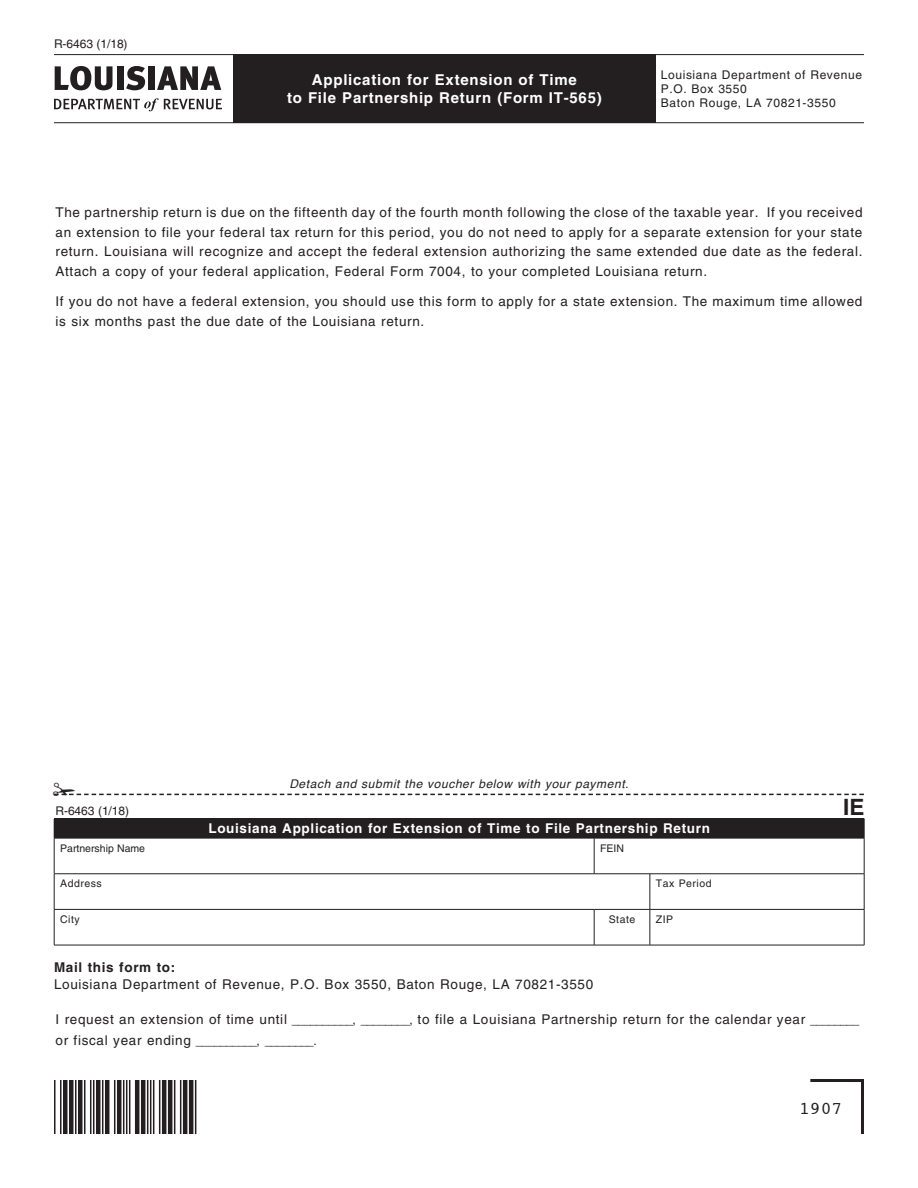
<style>
.page{position:relative;width:918px;height:1188px;background:#fff}
.page>*{position:absolute;margin:0;border:0;box-sizing:border-box;transform-origin:0 0}
.t1{font:700 22.5px "Helvetica LT Std";color:#231f20}
.t2{font:18px "Courier";color:#231f20}
.t3{font:700 15px/18px "Helvetica LT Std";letter-spacing:.05em;color:#fff;text-align:center}
.t4{font:13.5px/19.5px "Helvetica LT Std";letter-spacing:.05em;color:#231f20;text-align:justify}
.t5{font:700 13.5px "Helvetica LT Std";letter-spacing:.05em;color:#fff}
.t6{font:700 13.5px "Helvetica LT Std";letter-spacing:.05em;color:#231f20}
.t7{font:12px "Helvetica LT Std";letter-spacing:.05em;color:#231f20}
.t8{font:italic 12px "Helvetica";letter-spacing:.05em;color:#231f20}
.t9{font:10.5px "Helvetica LT Std";letter-spacing:.05em;color:#231f20}
.t10{font:10.5px "Helvetica LT Std";color:#231f20}
.s1{font-size:12px}
.s2{font-size:13.5px}
</style>
<div class="page">
<svg style="left:810px;top:1079px;width:54px;height:55px"></svg>
<svg style="left:54px;top:1080px;width:142px;height:54px"></svg>
<div style="left:54px;top:819px;width:810px;height:19px;background:#231f20"></div>
<hr style="left:54px;top:818px;width:540px;height:1px;background:#231f20">
<hr style="left:594px;top:818px;width:56px;height:1px;background:#231f20">
<hr style="left:650px;top:818px;width:214px;height:1px;background:#231f20">
<svg style="left:864px;top:819px;width:1px;height:19px"></svg>
<hr style="left:54px;top:838px;width:540px;height:1px;background:#231f20">
<hr style="left:54px;top:838px;width:1px;height:36px;background:#231f20">
<hr style="left:594px;top:838px;width:56px;height:1px;background:#231f20">
<hr style="left:594px;top:838px;width:1px;height:36px;background:#231f20">
<hr style="left:650px;top:838px;width:214px;height:1px;background:#231f20">
<hr style="left:864px;top:838px;width:1px;height:36px;background:#231f20">
<hr style="left:54px;top:874px;width:540px;height:1px;background:#231f20">
<hr style="left:54px;top:874px;width:1px;height:35px;background:#231f20">
<hr style="left:594px;top:874px;width:56px;height:1px;background:#231f20">
<hr style="left:650px;top:874px;width:214px;height:1px;background:#231f20">
<hr style="left:650px;top:874px;width:1px;height:35px;background:#231f20">
<hr style="left:864px;top:874px;width:1px;height:35px;background:#231f20">
<hr style="left:54px;top:909px;width:540px;height:1px;background:#231f20">
<hr style="left:54px;top:910px;width:1px;height:35px;background:#231f20">
<hr style="left:594px;top:909px;width:56px;height:1px;background:#231f20">
<hr style="left:594px;top:910px;width:1px;height:35px;background:#231f20">
<hr style="left:650px;top:909px;width:214px;height:1px;background:#231f20">
<hr style="left:650px;top:910px;width:1px;height:35px;background:#231f20">
<hr style="left:864px;top:910px;width:1px;height:35px;background:#231f20">
<hr style="left:54px;top:945px;width:540px;height:1px;background:#231f20">
<hr style="left:594px;top:945px;width:56px;height:1px;background:#231f20">
<hr style="left:650px;top:945px;width:214px;height:1px;background:#231f20">
<div style="left:233px;top:55px;width:423px;height:68px;background:#231f20"></div>
<hr style="left:54px;top:54px;width:179px;height:1px;background:#231f20">
<hr style="left:54px;top:122px;width:179px;height:1px;background:#231f20">
<hr style="left:233px;top:54px;width:423px;height:1px;background:#231f20">
<hr style="left:656px;top:54px;width:208px;height:1px;background:#231f20">
<hr style="left:656px;top:122px;width:208px;height:1px;background:#231f20">
<svg style="left:55px;top:66px;width:58px;height:24px"></svg>
<div style="left:117px;top:66px;width:6px;height:24px;background:#231f20"></div>
<svg style="left:126px;top:66px;width:19px;height:24px"></svg>
<div style="left:149px;top:66px;width:6px;height:24px;background:#231f20"></div>
<svg style="left:157px;top:66px;width:64px;height:24px"></svg>
<svg style="left:54px;top:98px;width:168px;height:13px"></svg>
<svg style="left:54px;top:793px;width:810px;height:2px"></svg>
<p class="t7" style="left:54px;top:36px;width:75px">R-6463 (1/18)</p>
<p class="t3" style="left:287px;top:71px;width:316px">Application for Extension of Time<br>to File Partnership Return (Form IT-565)</p>
<p class="t7" style="left:661px;top:67px;width:203px">Louisiana Department of Revenue</p>
<p class="t7" style="left:661px;top:82px;width:87px">P.O. Box 3550</p>
<p class="t7" style="left:661px;top:96px;width:176px">Baton Rouge, LA 70821-3550</p>
<p class="t4" style="left:56px;top:203px;width:809px">The partnership return is due on the fifteenth day of the fourth month following the close of the taxable year. If you received an extension to file your federal tax return for this period, you do not need to apply for a separate extension for your state return. Louisiana will recognize and accept the federal extension authorizing the same extended due date as the federal.<br>Attach a copy of your federal application, Federal Form 7004, to your completed Louisiana return.</p>
<p class="t4" style="left:56px;top:292px;width:808px">If you do not have a federal extension, you should use this form to apply for a state extension. The maximum time allowed is six months past the due date of the Louisiana return.</p>
<p class="t8" style="left:289px;top:775px;width:341px">Detach and submit the voucher below with your payment.</p>
<p class="t7" style="left:56px;top:804px;width:75px">R-6463 (1/18)</p>
<p class="t1" style="left:843px;top:794px;width:23px">IE</p>
<p class="t5" style="left:208px;top:820px;width:503px">Louisiana Application for Extension of Time to File Partnership Return</p>
<p class="t10" style="left:60px;top:842px;width:86px">Partnership Name</p>
<p class="t9" style="left:600px;top:842px;width:25px">FEIN</p>
<p class="t9" style="left:60px;top:878px;width:43px">Address</p>
<p class="t9" style="left:656px;top:878px;width:57px">Tax Period</p>
<p class="t9" style="left:60px;top:913px;width:21px">City</p>
<p class="t9" style="left:609px;top:913px;width:28px">State</p>
<p class="t9" style="left:656px;top:913px;width:19px">ZIP</p>
<p class="t6" style="left:54px;top:959px;width:123px">Mail this form to:</p>
<p class="t4" style="left:54px;top:974px;width:541px">Louisiana Department of Revenue, P.O. Box 3550, Baton Rouge, LA 70821-3550</p>
<p class="t4" style="left:56px;top:1010px;width:805px">I request an extension of time until <span class="s1">__________, ________,</span> to file a Louisiana Partnership return for the calendar year <span class="s1">________</span></p>
<p class="t7" style="left:55px;top:1034px;width:263px"><span class="s2">or fiscal year ending</span> __________, ________.</p>
<p class="t2" style="left:799px;top:1094px;width:45px">1907</p>
</div>
